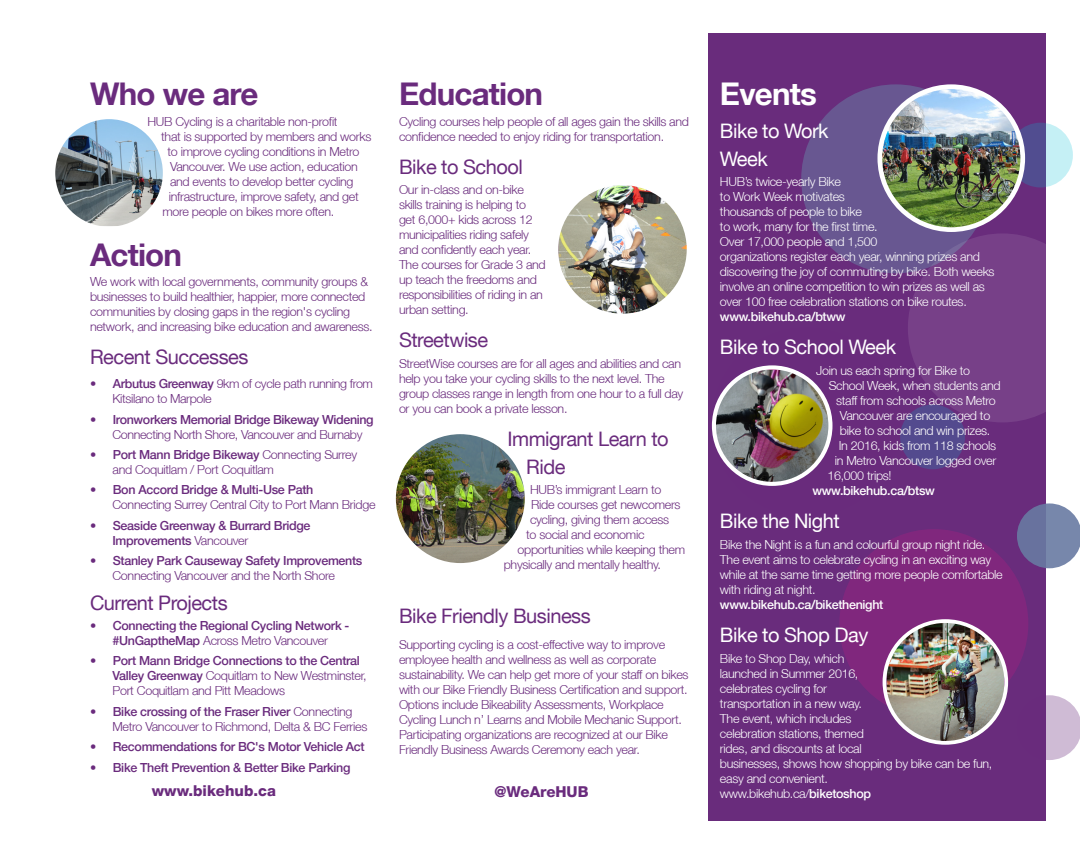
<style>
.page{position:relative;width:1080px;height:855px;background:#fff}
.page>*{position:absolute;margin:0;border:0;box-sizing:border-box;transform-origin:0 0}
.Paragraph_Style_2{font:700 31.25px "Helvetica Neue LT";letter-spacing:-.025em;color:#6a2b7d}
.Paragraph_Style_2-2{font:700 31.25px "Helvetica Neue LT";letter-spacing:-.025em;color:#fff}
.Paragraph_Style_2-3{font:20px/27.5px "Helvetica Neue LT";letter-spacing:-.025em;color:#6a2b7d}
.t1{font:20px/27.5px "Helvetica Neue LT";letter-spacing:-.025em;color:#fff}
.t2{font:800 15px "Helvetica Neue LT";color:#6a2b7d}
.Paragraph_Style_2-4{font:300 12.5px/15px "Helvetica Neue LT";letter-spacing:-.025em;color:#6a2b7d}
.t3{font:300 12.5px/15px "Helvetica Neue LT";letter-spacing:-.025em;color:#fff}
.t4{font:500 12.5px "Helvetica Neue LT";letter-spacing:-.025em;color:#6a2b7d}
.t5{font:500 12.5px "Helvetica Neue LT";letter-spacing:-.025em;color:#fff}
.s1{font-weight:500}
.s2{font-weight:300}
</style>
<div class="page">
<div style="left:709px;top:34px;width:337px;height:787px;background:#692c7c"></div>
<svg style="left:1017px;top:503px;width:63px;height:65px"></svg>
<div style="left:801px;top:84px;width:189px;height:189px;background:#685791;border-radius:50%"></div>
<div style="left:839px;top:529px;width:189px;height:189px;background:#80277d;border-radius:50%"></div>
<svg style="left:1008px;top:123px;width:65px;height:65px;background:#899bc0"></svg>
<div style="left:900px;top:404px;width:65px;height:65px;background:#534a8e;border-radius:50%"></div>
<svg style="left:908px;top:233px;width:138px;height:189px"></svg>
<svg style="left:1046px;top:695px;width:34px;height:65px"></svg>
<img style="left:397px;top:435px;width:127px;height:127px">
<div style="left:392px;top:430px;width:137px;height:137px;border:4px solid #fff;border-radius:50%"></div>
<img style="left:559px;top:186px;width:127px;height:127px">
<div style="left:552px;top:179px;width:141px;height:141px;border:6px solid #fff;border-radius:50%"></div>
<img style="left:887px;top:621px;width:117px;height:122px">
<div style="left:883px;top:619px;width:125px;height:126px;border:4px solid #fff;border-radius:50%"></div>
<img style="left:714px;top:370px;width:114px;height:114px">
<div style="left:712px;top:365px;width:121px;height:121px;border:4px solid #fff;border-radius:50%"></div>
<img style="left:880px;top:87px;width:143px;height:143px;border-radius:71px">
<div style="left:877px;top:84px;width:148px;height:148px;border:5px solid #fff;border-radius:50%"></div>
<img style="left:56px;top:120px;width:106px;height:106px">
<div style="left:52px;top:116px;width:114px;height:114px;border:3px solid #fff;border-radius:50%"></div>
<p class="Paragraph_Style_2" style="left:90px;top:75px;width:170px">Who we are</p>
<p class="Paragraph_Style_2-4" style="left:148px;top:114px;width:192px">HUB Cycling is a charitable non-profit</p>
<p class="Paragraph_Style_2-4" style="left:161px;top:129px;width:212px">that is supported by members and works</p>
<p class="Paragraph_Style_2-4" style="left:168px;top:144px;width:193px">to improve cycling conditions in Metro</p>
<p class="Paragraph_Style_2-4" style="left:170px;top:159px;width:189px">Vancouver. We use action, education</p>
<p class="Paragraph_Style_2-4" style="left:170px;top:174px;width:185px">and events to develop better cycling</p>
<p class="Paragraph_Style_2-4" style="left:169px;top:189px;width:192px">infrastructure, improve safety, and get</p>
<p class="Paragraph_Style_2-4" style="left:162px;top:204px;width:173px">more people on bikes more often.</p>
<p class="Paragraph_Style_2" style="left:90px;top:235px;width:94px">Action</p>
<p class="Paragraph_Style_2-4" style="left:90px;top:274px;width:284px">We work with local governments, community groups &amp; businesses to build healthier, happier, more connected communities by closing gaps in the region s' cycling network, and increasing bike education and awareness.</p>
<p class="Paragraph_Style_2-3" style="left:90px;top:343px;width:160px">Recent Successes</p>
<p class="Paragraph_Style_2-4" style="left:113px;top:376px;width:262px"><span class="s1">Arbutus Greenway</span> 9km of cycle path running from</p>
<p class="t4" style="left:90px;top:376px;width:8px">•</p>
<p class="t4" style="left:90px;top:412px;width:8px">•</p>
<p class="t4" style="left:90px;top:447px;width:8px">•</p>
<p class="t4" style="left:90px;top:482px;width:8px">•</p>
<p class="t4" style="left:90px;top:518px;width:8px">•</p>
<p class="t4" style="left:90px;top:553px;width:8px">•</p>
<p class="Paragraph_Style_2-4" style="left:112px;top:391px;width:101px">Kitsilano to Marpole</p>
<p class="t4" style="left:113px;top:412px;width:262px">Ironworkers Memorial Bridge Bikeway Widening</p>
<p class="Paragraph_Style_2-4" style="left:112px;top:426px;width:252px">Connecting North Shore, Vancouver and Burnaby</p>
<p class="t4" style="left:113px;top:447px;width:246px">Port Mann Bridge Bikeway <span class="s2">Connecting Surrey</span></p>
<p class="Paragraph_Style_2-4" style="left:112px;top:462px;width:163px">and Coquitlam / Port Coquitlam</p>
<p class="t4" style="left:113px;top:482px;width:202px">Bon Accord Bridge &amp; Multi-Use Path</p>
<p class="Paragraph_Style_2-4" style="left:112px;top:497px;width:265px">Connecting Surrey Central City to Port Mann Bridge</p>
<p class="t4" style="left:113px;top:518px;width:199px">Seaside Greenway &amp; Burrard Bridge</p>
<p class="t4" style="left:112px;top:533px;width:137px">Improvements <span class="s2">Vancouver</span></p>
<p class="t4" style="left:113px;top:553px;width:251px">Stanley Park Causeway Safety Improvements</p>
<p class="Paragraph_Style_2-4" style="left:112px;top:568px;width:224px">Connecting Vancouver and the North Shore</p>
<p class="Paragraph_Style_2-3" style="left:90px;top:588px;width:139px">Current Projects</p>
<p class="t4" style="left:113px;top:618px;width:238px">Connecting the Regional Cycling Network -</p>
<p class="t4" style="left:90px;top:618px;width:8px">•</p>
<p class="t4" style="left:90px;top:653px;width:8px">•</p>
<p class="t4" style="left:90px;top:704px;width:8px">•</p>
<p class="t4" style="left:90px;top:739px;width:8px">•</p>
<p class="t4" style="left:90px;top:760px;width:8px">•</p>
<p class="Paragraph_Style_2-4" style="left:112px;top:633px;width:217px"><span class="s1">#UnGaptheMap</span> Across Metro Vancouver</p>
<p class="t4" style="left:113px;top:653px;width:249px">Port Mann Bridge Connections to the Central</p>
<p class="Paragraph_Style_2-4" style="left:112px;top:668px;width:256px"><span class="s1">Valley Greenway</span> Coquitlam to New Westminster,<br>Port Coquitlam and Pitt Meadows</p>
<p class="t4" style="left:113px;top:704px;width:241px">Bike crossing of the Fraser River <span class="s2">Connecting</span></p>
<p class="Paragraph_Style_2-4" style="left:112px;top:719px;width:256px">Metro Vancouver to Richmond, Delta &amp; BC Ferries</p>
<p class="t4" style="left:113px;top:739px;width:253px">Recommendations for BC s' Motor Vehicle Act</p>
<p class="t4" style="left:113px;top:760px;width:239px">Bike Theft Prevention &amp; Better Bike Parking</p>
<p class="t2" style="left:152px;top:782px;width:126px">www.bikehub.ca</p>
<p class="Paragraph_Style_2" style="left:399px;top:75px;width:146px">Education</p>
<p class="Paragraph_Style_2-4" style="left:399px;top:113px;width:292px">Cycling courses help people of all ages gain the skills and confidence needed to enjoy riding for transportation.</p>
<p class="Paragraph_Style_2-3" style="left:399px;top:152px;width:125px">Bike to School</p>
<p class="Paragraph_Style_2-4" style="left:399px;top:182px;width:148px">Our in-class and on-bike skills training is helping to<br>get 6,000+ kids across 12 municipalities riding safely and confidently each year.<br>The courses for Grade 3 and up teach the freedoms and responsibilities of riding in an urban setting.</p>
<p class="Paragraph_Style_2-3" style="left:399px;top:326px;width:91px">Streetwise</p>
<p class="Paragraph_Style_2-4" style="left:399px;top:356px;width:286px">StreetWise courses are for all ages and abilities and can help you take your cycling skills to the next level. The group classes range in length from one hour to a full day or you can book a private lesson.</p>
<p class="Paragraph_Style_2-3" style="left:526px;top:425px;width:144px;text-indent:-19px">Immigrant Learn to<br>Ride</p>
<p class="Paragraph_Style_2-4" style="left:530px;top:482px;width:133px">HUBs’ immigrant Learn to</p>
<p class="Paragraph_Style_2-4" style="left:531px;top:497px;width:151px">Ride courses get newcomers</p>
<p class="Paragraph_Style_2-4" style="left:530px;top:512px;width:141px">cycling, giving them access</p>
<p class="Paragraph_Style_2-4" style="left:526px;top:527px;width:120px">to social and economic</p>
<p class="Paragraph_Style_2-4" style="left:518px;top:542px;width:169px">opportunities while keeping them</p>
<p class="Paragraph_Style_2-4" style="left:504px;top:557px;width:159px">physically and mentally healthy.</p>
<p class="Paragraph_Style_2-3" style="left:399px;top:602px;width:193px">Bike Friendly Business</p>
<p class="Paragraph_Style_2-4" style="left:399px;top:637px;width:291px">Supporting cycling is a cost-effective way to improve employee health and wellness as well as corporate sustainability. We can help get more of your staff on bikes with our Bike Friendly Business Certification and support.<br>Options include Bikeability Assessments, Workplace Cycling Lunch n’ Learns and Mobile Mechanic Support.<br>Participating organizations are recognized at our Bike Friendly Business Awards Ceremony each year.</p>
<p class="t2" style="left:495px;top:782px;width:95px">@WeAreHUB</p>
<p class="Paragraph_Style_2-2" style="left:720px;top:75px;width:98px">Events</p>
<p class="t1" style="left:720px;top:117px;width:110px">Bike to Work<br>Week</p>
<p class="t3" style="left:720px;top:174px;width:276px">HUBs’ twice-yearly Bike<br>to Work Week motivates<br>thousands of people to bike<br>to work, many for the first time.<br>Over 17,000 people and 1,500<br>organizations register each year, winning prizes and discovering the joy of commuting by bike. Both weeks involve an online competition to win prizes as well as over 100 free celebration stations on bike routes. <span class="s1">www.bikehub.ca/btww</span></p>
<p class="t1" style="left:720px;top:333px;width:178px">Bike to School Week</p>
<p class="t3" style="left:816px;top:363px;width:155px">Join us each spring for Bike to</p>
<p class="t3" style="left:829px;top:378px;width:174px">School Week, when students and</p>
<p class="t3" style="left:836px;top:393px;width:161px">staff from schools across Metro</p>
<p class="t3" style="left:840px;top:408px;width:152px">Vancouver are encouraged to</p>
<p class="t3" style="left:840px;top:423px;width:152px">bike to school and win prizes.</p>
<p class="t3" style="left:839px;top:438px;width:159px">In 2016, kids from 118 schools</p>
<p class="t3" style="left:835px;top:453px;width:163px">in Metro Vancouver logged over</p>
<p class="t3" style="left:827px;top:468px;width:66px">16,000 trips!</p>
<p class="t5" style="left:812px;top:483px;width:124px">www.bikehub.ca/btsw</p>
<p class="t1" style="left:720px;top:507px;width:121px">Bike the Night</p>
<p class="t3" style="left:720px;top:537px;width:284px">Bike the Night is a fun and colourful group night ride.<br>The event aims to celebrate cycling in an exciting way while at the same time getting more people comfortable with riding at night.<br><span class="s1">www.bikehub.ca/bikethenight</span></p>
<p class="t1" style="left:720px;top:621px;width:150px">Bike to Shop Day</p>
<p class="t3" style="left:720px;top:650px;width:274px">Bike to Shop Day, which<br>launched in Summer 2016,<br>celebrates cycling for<br>transportation in a new way.<br>The event, which includes<br>celebration stations, themed<br>rides, and discounts at local<br>businesses, shows how shopping by bike can be fun, easy and convenient.<br>www.bikehub.ca/<span class="s1">biketoshop</span></p>
</div>
